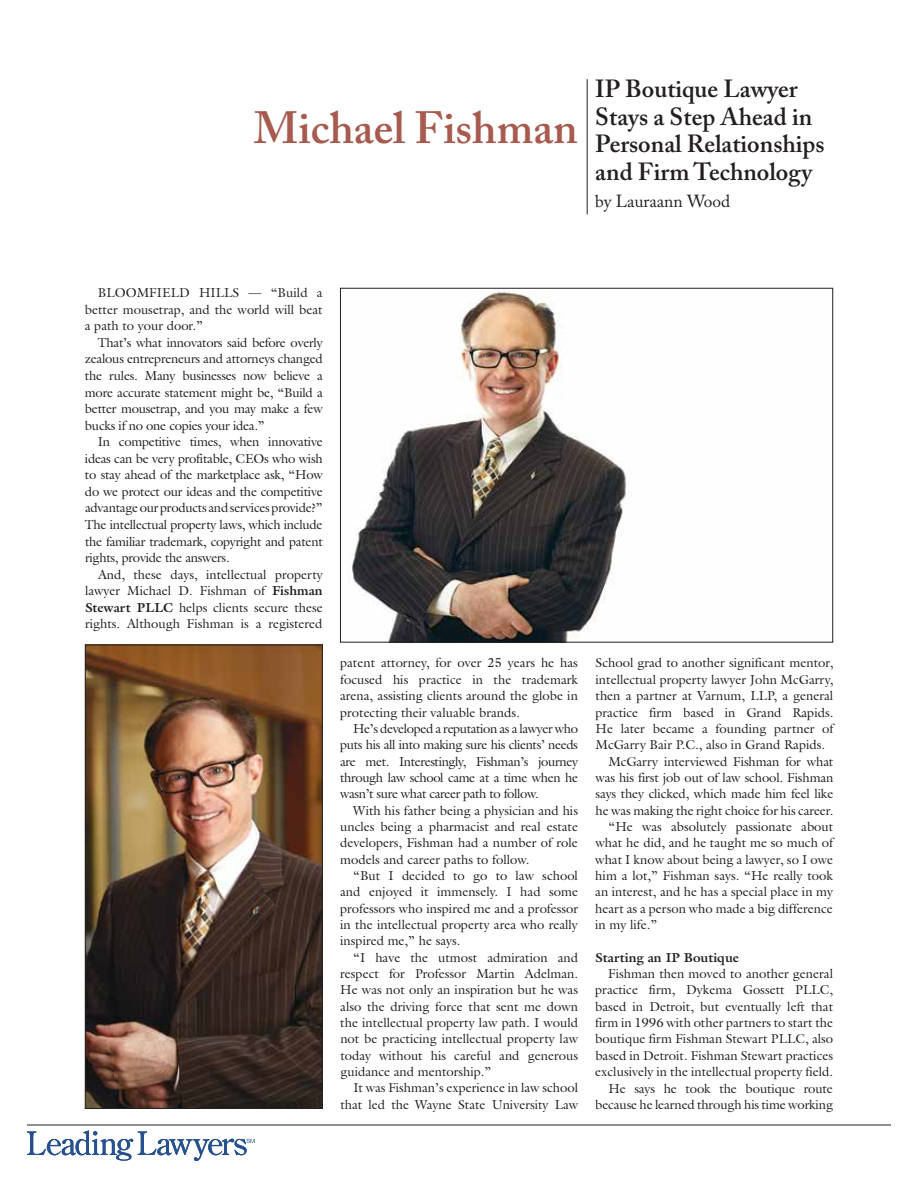
<style>
.page{position:relative;width:918px;height:1188px;background:#fff}
.page>*{position:absolute;margin:0;border:0;box-sizing:border-box;transform-origin:0 0}
.t1{font:600 44.85px "Adobe Caslon Pro";color:#a75b4f}
.t2{font:600 24.6px/27.6px "Adobe Caslon Pro";color:#231f20}
.t3{font:17.4px "Adobe Caslon Pro";color:#231f20}
.t4{font:13.05px/16.4px "Galliard";color:#231f20;text-align:justify}
.t5{font:700 13.05px "Galliard";color:#231f20}
.s1{font-weight:700}
</style>
<div class="page">
<img style="left:348px;top:291px;width:283px;height:350px">
<hr style="left:587px;top:79px;width:1px;height:135px;background:#231f20">
<img style="left:87px;top:647px;width:234px;height:460px">
<div style="left:85px;top:645px;width:238px;height:464px;border:1px solid #231f20"></div>
<svg style="left:27px;top:1130px;width:228px;height:31px"></svg>
<hr style="left:27px;top:1125px;width:864px;height:1px;background:#231f20">
<h1 class="t1" style="left:254px;top:102px;width:326px">Michael Fishman</h1>
<h2 class="t2" style="left:595px;top:75px;width:231px">IP Boutique Lawyer<br>Stays a Step Ahead in<br>Personal Relationships and Firm Technology</h2>
<h3 class="t3" style="left:595px;top:191px;width:137px">by Lauraann Wood</h3>
<p class="t4" style="left:85px;top:284px;width:239px;text-indent:13px">BLOOMFIELD HILLS — “Build a better mousetrap, and the world will beat a path to your door.”</p>
<p class="t4" style="left:85px;top:334px;width:239px;text-indent:13px">That’s what innovators said before overly zealous entrepreneurs and attorneys changed the rules. Many businesses now believe a more accurate statement might be, “Build a better mousetrap, and you may make a few bucks if no one copies your idea.”</p>
<p class="t4" style="left:85px;top:433px;width:239px;text-indent:13px">In competitive times, when innovative ideas can be very profitable, CEOs who wish to stay ahead of the marketplace ask, “How do we protect our ideas and the competitive advantage our products and services provide?” The intellectual property laws, which include the familiar trademark, copyright and patent rights, provide the answers.</p>
<p class="t4" style="left:85px;top:566px;width:239px;text-indent:13px">And, these days, intellectual property lawyer Michael D. Fishman of <span class="s1">Fishman Stewart PLLC</span> helps clients secure these rights. Although Fishman is a registered</p>
<p class="t4" style="left:340px;top:655px;width:239px">patent attorney, for over 25 years he has focused his practice in the trademark arena, assisting clients around the globe in protecting their valuable brands.</p>
<p class="t4" style="left:340px;top:720px;width:239px;text-indent:13px">He’s developed a reputation as a lawyer who puts his all into making sure his clients’ needs are met. Interestingly, Fishman’s journey through law school came at a time when he wasn’t sure what career path to follow.</p>
<p class="t4" style="left:340px;top:802px;width:239px;text-indent:13px">With his father being a physician and his uncles being a pharmacist and real estate developers, Fishman had a number of role models and career paths to follow.</p>
<p class="t4" style="left:340px;top:867px;width:240px;text-indent:13px">“But I decided to go to law school and enjoyed it immensely. I had some professors who inspired me and a professor in the intellectual property area who really inspired me,” he says.</p>
<p class="t4" style="left:340px;top:949px;width:239px;text-indent:13px">“I have the utmost admiration and respect for Professor Martin Adelman.<br>He was not only an inspiration but he was also the driving force that sent me down the intellectual property law path. I would not be practicing intellectual property law today without his careful and generous guidance and mentorship.”</p>
<p class="t4" style="left:340px;top:1080px;width:239px;text-align:right">It was Fishman’s experience in law school that led the Wayne State University Law</p>
<p class="t4" style="left:596px;top:655px;width:239px">School grad to another significant mentor,</p>
<p class="t4" style="left:596px;top:671px;width:239px">intellectual property lawyer John McGarry,</p>
<p class="t4" style="left:596px;top:687px;width:239px">then a partner at Varnum, LLP, a general</p>
<p class="t4" style="left:596px;top:704px;width:239px">practice firm based in Grand Rapids.</p>
<p class="t4" style="left:596px;top:720px;width:239px">He later became a founding partner of</p>
<p class="t4" style="left:596px;top:736px;width:231px">McGarry Bair P.C., also in Grand Rapids.</p>
<p class="t4" style="left:609px;top:753px;width:226px">McGarry interviewed Fishman for what</p>
<p class="t4" style="left:596px;top:769px;width:239px">was his first job out of law school. Fishman</p>
<p class="t4" style="left:596px;top:785px;width:239px">says they clicked, which made him feel like</p>
<p class="t4" style="left:596px;top:802px;width:239px">he was making the right choice for his career.</p>
<p class="t4" style="left:609px;top:818px;width:226px">“He was absolutely passionate about</p>
<p class="t4" style="left:596px;top:835px;width:239px">what he did, and he taught me so much of</p>
<p class="t4" style="left:595px;top:851px;width:239px">what I know about being a lawyer, so I owe</p>
<p class="t4" style="left:595px;top:867px;width:239px">him a lot,” Fishman says. “He really took</p>
<p class="t4" style="left:595px;top:884px;width:239px">an interest, and he has a special place in my</p>
<p class="t4" style="left:595px;top:900px;width:239px">heart as a person who made a big difference</p>
<p class="t4" style="left:595px;top:916px;width:64px">in my life.”</p>
<p class="t5" style="left:595px;top:949px;width:145px">Starting an IP Boutique</p>
<p class="t4" style="left:595px;top:965px;width:239px;text-align:right">Fishman then moved to another general practice firm, Dykema Gossett PLLC, based in Detroit, but eventually left that firm in 1996 with other partners to start the boutique firm Fishman Stewart PLLC, also based in Detroit. Fishman Stewart practices exclusively in the intellectual property field.<br>He says he took the boutique route because he learned through his time working</p>
</div>
